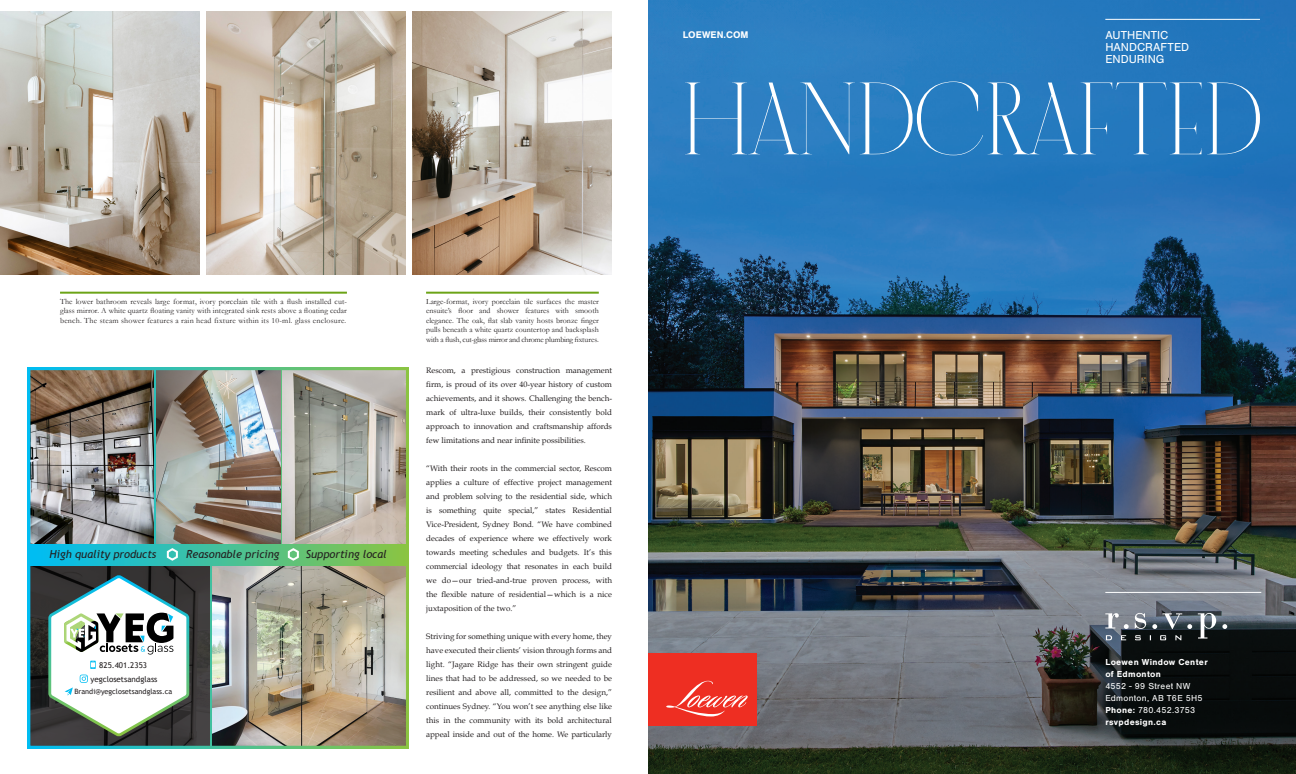
<style>
.page{position:relative;width:1296px;height:774px;background:#fff}
.page>*{position:absolute;margin:0;border:0;box-sizing:border-box;transform-origin:0 0}
.t1{font:12px/12px "Nimbus San";color:#fff}
.t2{font:italic 11px "Trebuchet MS";color:#231f20}
.t3{font:700 10px "Nimbus San";color:#fff}
.t4{font:700 9px/12px "Nimbus San";letter-spacing:.035em;color:#fff}
.t5{font:8px/14px "Book Antiqua";color:#231f20;text-align:justify}
.t6{font:8px/9.6px "Garamond";letter-spacing:.015em;color:#231f20;text-align:justify}
.t7{font:8px "Trebuchet MS";color:#231f20}
.t8{font:7.3px "Trebuchet MS";color:#231f20}
.s1{font-weight:400}
</style>
<div class="page">
<img style="left:27px;top:367px;width:382px;height:382px">
<img style="left:648px;top:0;width:648px;height:568px">
<svg style="left:648px;top:568px;width:648px;height:206px;background:#4d4f50"></svg>
<div style="left:648px;top:653px;width:108px;height:72px;background:#ee2e22"></div>
<svg style="left:666px;top:681px;width:82px;height:36px"></svg>
<hr style="left:1105px;top:19px;width:155px;height:1px;background:#fff">
<hr style="left:1105px;top:592px;width:156px;height:1px;background:#fff">
<svg style="left:1105px;top:613px;width:122px;height:27px;background:#5c646b"></svg>
<svg style="left:685px;top:81px;width:575px;height:74px;background:#3d89c6"></svg>
<img style="left:0;top:11px;width:199px;height:263px">
<img style="left:206px;top:11px;width:200px;height:263px">
<img style="left:413px;top:11px;width:199px;height:263px">
<hr style="left:426px;top:292px;width:173px;height:2px;background:#6ca417">
<hr style="left:60px;top:292px;width:287px;height:2px;background:#6ca417">
<p class="t3" style="left:683px;top:29px;width:67px">LOEWEN.COM</p>
<p class="t1" style="left:1105px;top:29px;width:85px">AUTHENTIC<br>HANDCRAFTED<br>ENDURING</p>
<p class="t6" style="left:60px;top:296px;width:288px">The lower bathroom reveals large format, ivory porcelain tile with a flush installed cut&shy;glass mirror. A white quartz floating vanity with integrated sink rests above a floating cedar bench. The steam shower features a rain head fixture within its 10-ml. glass enclosure.</p>
<p class="t2" style="left:50px;top:548px;width:108px">High quality products</p>
<p class="t2" style="left:186px;top:548px;width:95px">Reasonable pricing</p>
<p class="t2" style="left:306px;top:548px;width:82px">Supporting local</p>
<p class="t7" style="left:99px;top:660px;width:49px">825.401.2353</p>
<p class="t7" style="left:90px;top:674px;width:69px">yegclosetsandglass</p>
<p class="t8" style="left:74px;top:687px;width:99px">Brandi@yegclosetsandglass.ca</p>
<p class="t6" style="left:426px;top:296px;width:174px">Large-format, ivory porcelain tile surfaces the master ensuite’s floor and shower features with smooth elegance. The oak, flat slab vanity hosts bronze finger pulls beneath a white quartz countertop and backsplash with a flush, cut-glass mirror and chrome plumbing fixtures.</p>
<p class="t5" style="left:426px;top:363px;width:187px">Rescom, a prestigious construction management firm, is proud of its over 40-year history of custom achievements, and it shows. Challenging the bench&shy;mark of ultra-luxe builds, their consistently bold approach to innovation and craftsmanship affords few limitations and near infinite possibilities.</p>
<p class="t5" style="left:426px;top:461px;width:187px">“With their roots in the commercial sector, Rescom applies a culture of effective project management and problem solving to the residential side, which is something quite special,” states Residential Vice-President, Sydney Bond. “We have combined decades of experience where we effectively work towards meeting schedules and budgets. It’s this commercial ideology that resonates in each build we do—our tried-and-true proven process, with the flexible nature of residential—which is a nice juxtaposition of the two.”</p>
<p class="t5" style="left:426px;top:629px;width:187px">Striving for something unique with every home, they have executed their clients’ vision through forms and light. “Jagare Ridge has their own stringent guide lines that had to be addressed, so we needed to be resilient and above all, committed to the design,” continues Sydney. “You won’t see anything else like this in the community with its bold architectural appeal inside and out of the home. We particularly</p>
<p class="t4" style="left:1105px;top:656px;width:104px">Loewen Window Center of Edmonton<br><span class="s1">4552 - 99 Street NW<br>Edmonton, AB T6E 5H5<br></span>Phone: <span class="s1">780.452.3753 </span>rsvpdesign.ca</p>
</div>
